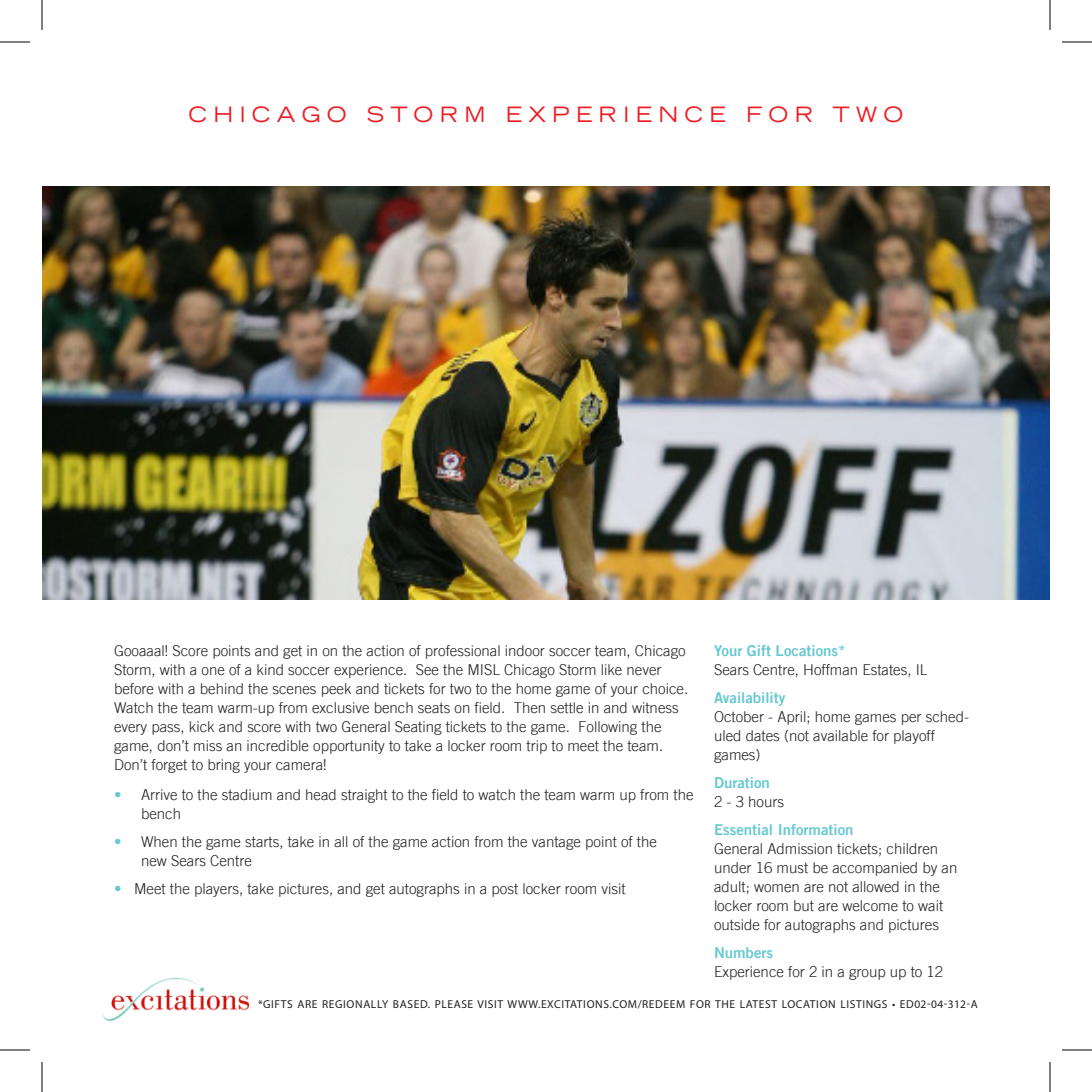
<style>
.page{position:relative;width:1092px;height:1092px;background:#fff}
.page>*{position:absolute;margin:0;border:0;box-sizing:border-box;transform-origin:0 0}
.Head{font:expanded 21px "Trade Gothic LT";letter-spacing:.3em;color:#ee1d23}
.t1{font:300 15px/19px "Trade Gothic LT";color:#231f20}
.t2{font:15px/19px "Trade Gothic LT Bold Two";color:#67c9cf}
.t3{font:11.6px "Myriad Pro";letter-spacing:.055em;color:#231f20}
.s1{color:#67c9cf}
.s2{font-family:"Trade Gothic LT Bold Two";font-weight:400;color:#67c9cf}
.s3{font-family:"Trade Gothic LT";font-weight:300;color:#231f20}
</style>
<div class="page">
<img style="left:102px;top:978px;width:147px;height:42px">
<img style="left:42px;top:186px;width:1008px;height:414px">
<hr style="left:0;top:42px;width:30px;height:1px;background:#000">
<hr style="left:1062px;top:42px;width:30px;height:1px;background:#000">
<hr style="left:0;top:1050px;width:30px;height:1px;background:#000">
<hr style="left:1062px;top:1050px;width:30px;height:1px;background:#000">
<hr style="left:42px;top:0;width:1px;height:30px;background:#000">
<hr style="left:42px;top:1062px;width:1px;height:30px;background:#000">
<hr style="left:1050px;top:0;width:1px;height:30px;background:#000">
<hr style="left:1050px;top:1062px;width:1px;height:30px;background:#000">
<p class="Head" style="left:189px;top:100px;width:716px">CHICAGO STORM EXPERIENCE FOR TWO</p>
<p class="t1" style="left:114px;top:641px;width:576px">Gooaaal! Score points and get in on the action of professional indoor soccer team, Chicago Storm, with a one of a kind soccer experience. See the MISL Chicago Storm like never before with a behind the scenes peek and tickets for two to the home game of your choice.<br>Watch the team warm-up from exclusive bench seats on field. Then settle in and witness every pass, kick and score with two General Seating tickets to the game. Following the game, don’t miss an incredible opportunity to take a locker room trip to meet the team.<br>Don’t forget to bring your camera!</p>
<p class="t1" style="left:141px;top:785px;width:554px;text-indent:-27px"><span class="s1">•</span> Arrive to the stadium and head straight to the field to watch the team warm up from the bench</p>
<p class="t1" style="left:141px;top:832px;width:517px;text-indent:-27px"><span class="s1">•</span> When the game starts, take in all of the game action from the vantage point of the new Sears Centre</p>
<p class="t1" style="left:114px;top:879px;width:513px"><span class="s1">•</span> Meet the players, take pictures, and get autographs in a post locker room visit</p>
<p class="t1" style="left:714px;top:641px;width:215px"><span class="s2">Your Gift Locations*<br></span>Sears Centre, Hoffman Estates, IL</p>
<p class="t1" style="left:714px;top:688px;width:257px"><span class="s2">Availability<br></span>October - April; home games per sched&shy;uled dates (not available for playoff games)</p>
<p class="t2" style="left:714px;top:773px;width:72px">Duration<br><span class="s3">2 - 3 hours</span></p>
<p class="t1" style="left:714px;top:820px;width:245px"><span class="s2">Essential Information<br></span>General Admission tickets; children under 16 must be accompanied by an adult; women are not allowed in the locker room but are welcome to wait outside for autographs and pictures</p>
<p class="t1" style="left:714px;top:943px;width:231px"><span class="s2">Numbers<br></span>Experience for 2 in a group up to 12</p>
<p class="t3" style="left:258px;top:997px;width:393px">*GIFTS ARE REGIONALLY BASED. PLEASE VISIT WWW.EXCITATIONS.COM/REDEEM</p>
<p class="t3" style="left:690px;top:997px;width:289px">FOR THE LATEST LOCATION LISTINGS • ED02-04-312-A</p>
</div>
